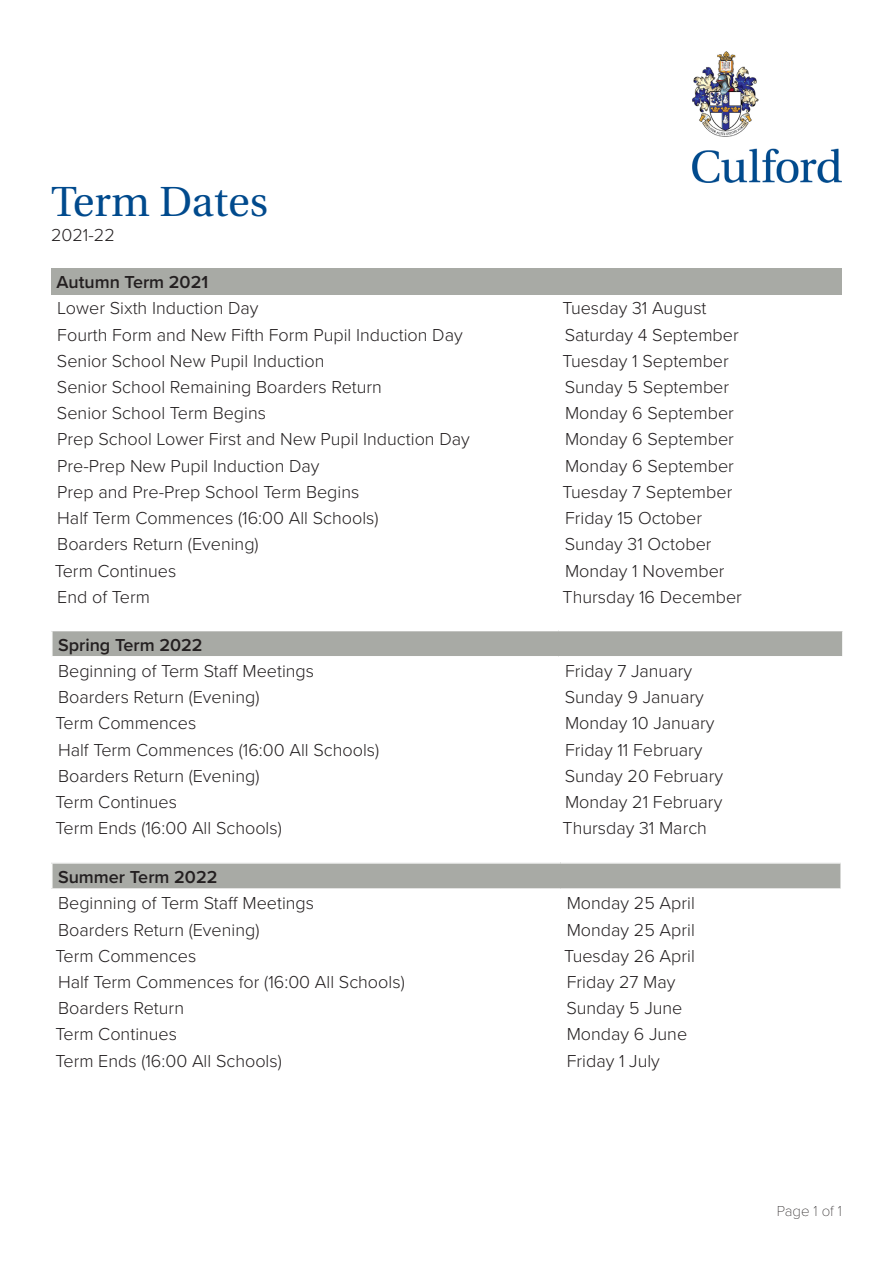
<style>
.page{position:relative;width:893px;height:1263px;background:#fff}
.page>*{position:absolute;margin:0;border:0;box-sizing:border-box;transform-origin:0 0}
.t1{font:42px "Heuristica";color:#004a8d}
.t2{font:300 18px "Proxima Nova";color:#231f20}
.t3{font:600 18px "Proxima Nova";color:#231f20}
.t4{font:100 15px "Proxima Nova T";color:#231f20}
</style>
<div class="page">
<div style="left:51px;top:268px;width:791px;height:26px;background:#a8aaa5"></div>
<div style="left:52px;top:630px;width:791px;height:27px;background:#a8aaa5"></div>
<hr style="left:51px;top:630px;width:508px;height:1px;background:#fff">
<hr style="left:51px;top:631px;width:2px;height:25px;background:#fff">
<hr style="left:559px;top:630px;width:285px;height:1px;background:#fff">
<hr style="left:842px;top:631px;width:2px;height:25px;background:#fff">
<hr style="left:51px;top:656px;width:508px;height:1px;background:#fff">
<hr style="left:559px;top:656px;width:285px;height:1px;background:#fff">
<div style="left:52px;top:863px;width:789px;height:26px;background:#a8aaa5"></div>
<hr style="left:51px;top:863px;width:2px;height:25px;background:#fff">
<hr style="left:840px;top:863px;width:2px;height:25px;background:#fff">
<hr style="left:51px;top:888px;width:509px;height:2px;background:#fff">
<hr style="left:560px;top:888px;width:282px;height:2px;background:#fff">
<img style="left:693px;top:51px;width:149px;height:132px">
<p class="t1" style="left:51px;top:169px;width:219px">Term Dates</p>
<p class="t2" style="left:51px;top:221px;width:65px">2021-22</p>
<p class="t3" style="left:57px;top:269px;width:153px">Autumn Term 2021</p>
<p class="t2" style="left:57px;top:295px;width:203px">Lower Sixth Induction Day</p>
<p class="t2" style="left:562px;top:295px;width:145px">Tuesday 31 August</p>
<p class="t2" style="left:57px;top:321px;width:407px">Fourth Form and New Fifth Form Pupil Induction Day</p>
<p class="t2" style="left:565px;top:321px;width:176px">Saturday 4 September</p>
<p class="t2" style="left:57px;top:347px;width:269px">Senior School New Pupil Induction</p>
<p class="t2" style="left:562px;top:347px;width:168px">Tuesday 1 September</p>
<p class="t2" style="left:57px;top:374px;width:327px">Senior School Remaining Boarders Return</p>
<p class="t2" style="left:565px;top:374px;width:166px">Sunday 5 September</p>
<p class="t2" style="left:57px;top:400px;width:211px">Senior School Term Begins</p>
<p class="t2" style="left:565px;top:400px;width:170px">Monday 6 September</p>
<p class="t2" style="left:57px;top:426px;width:414px">Prep School Lower First and New Pupil Induction Day</p>
<p class="t2" style="left:565px;top:426px;width:170px">Monday 6 September</p>
<p class="t2" style="left:57px;top:452px;width:264px">Pre-Prep New Pupil Induction Day</p>
<p class="t2" style="left:565px;top:452px;width:170px">Monday 6 September</p>
<p class="t2" style="left:57px;top:478px;width:304px">Prep and Pre-Prep School Term Begins</p>
<p class="t2" style="left:562px;top:478px;width:171px">Tuesday 7 September</p>
<p class="t2" style="left:57px;top:505px;width:323px">Half Term Commences (16:00 All Schools)</p>
<p class="t2" style="left:565px;top:505px;width:139px">Friday 15 October</p>
<p class="t2" style="left:57px;top:531px;width:203px">Boarders Return (Evening)</p>
<p class="t2" style="left:565px;top:531px;width:148px">Sunday 31 October</p>
<p class="t2" style="left:55px;top:557px;width:123px">Term Continues</p>
<p class="t2" style="left:565px;top:557px;width:161px">Monday 1 November</p>
<p class="t2" style="left:57px;top:583px;width:94px">End of Term</p>
<p class="t2" style="left:562px;top:583px;width:181px">Thursday 16 December</p>
<p class="t3" style="left:58px;top:631px;width:146px">Spring Term 2022</p>
<p class="t2" style="left:58px;top:658px;width:258px">Beginning of Term Staff Meetings</p>
<p class="t2" style="left:565px;top:658px;width:129px">Friday 7 January</p>
<p class="t2" style="left:58px;top:684px;width:203px">Boarders Return (Evening)</p>
<p class="t2" style="left:565px;top:684px;width:141px">Sunday 9 January</p>
<p class="t2" style="left:56px;top:710px;width:142px">Term Commences</p>
<p class="t2" style="left:565px;top:710px;width:151px">Monday 10 January</p>
<p class="t2" style="left:58px;top:736px;width:323px">Half Term Commences (16:00 All Schools)</p>
<p class="t2" style="left:565px;top:736px;width:139px">Friday 11 February</p>
<p class="t2" style="left:58px;top:762px;width:203px">Boarders Return (Evening)</p>
<p class="t2" style="left:565px;top:762px;width:160px">Sunday 20 February</p>
<p class="t2" style="left:56px;top:789px;width:123px">Term Continues</p>
<p class="t2" style="left:565px;top:789px;width:159px">Monday 21 February</p>
<p class="t2" style="left:56px;top:815px;width:228px">Term Ends (16:00 All Schools)</p>
<p class="t2" style="left:562px;top:815px;width:146px">Thursday 31 March</p>
<p class="t3" style="left:58px;top:864px;width:161px">Summer Term 2022</p>
<p class="t2" style="left:58px;top:890px;width:258px">Beginning of Term Staff Meetings</p>
<p class="t2" style="left:567px;top:890px;width:130px">Monday 25 April</p>
<p class="t2" style="left:58px;top:916px;width:203px">Boarders Return (Evening)</p>
<p class="t2" style="left:567px;top:916px;width:130px">Monday 25 April</p>
<p class="t2" style="left:56px;top:942px;width:142px">Term Commences</p>
<p class="t2" style="left:564px;top:942px;width:132px">Tuesday 26 April</p>
<p class="t2" style="left:58px;top:968px;width:348px">Half Term Commences for (16:00 All Schools)</p>
<p class="t2" style="left:567px;top:968px;width:110px">Friday 27 May</p>
<p class="t2" style="left:58px;top:995px;width:127px">Boarders Return</p>
<p class="t2" style="left:566px;top:995px;width:118px">Sunday 5 June</p>
<p class="t2" style="left:56px;top:1021px;width:123px">Term Continues</p>
<p class="t2" style="left:567px;top:1021px;width:122px">Monday 6 June</p>
<p class="t2" style="left:56px;top:1047px;width:228px">Term Ends (16:00 All Schools)</p>
<p class="t2" style="left:567px;top:1047px;width:95px">Friday 1 July</p>
<p class="t4" style="left:777px;top:1200px;width:67px">Page 1 of 1</p>
</div>
